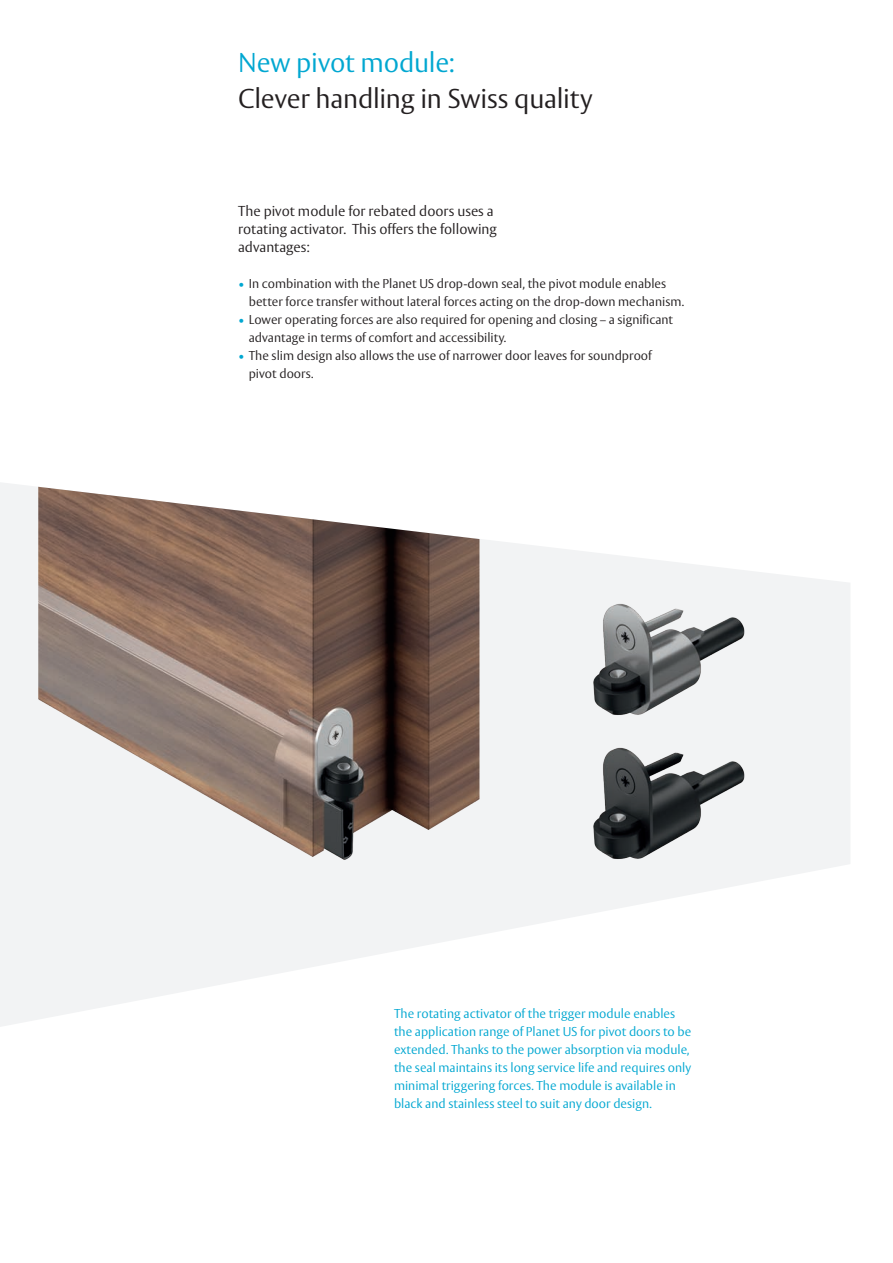
<style>
.page{position:relative;width:893px;height:1263px;background:#fff}
.page>*{position:absolute;margin:0;border:0;box-sizing:border-box;transform-origin:0 0}
.t1{font:300 27px "ASSA Vesta";letter-spacing:-.01em;color:#231f20}
.t2{font:300 27px "ASSA Vesta";letter-spacing:-.01em;color:#00a7d1}
.t3{font:300 14.25px/18px "ASSA Vesta";color:#231f20}
.t4{font:300 12.75px/18px "ASSA Vesta";color:#231f20}
.t5{font:300 12.75px/18px "ASSA Vesta";color:#00a7d1}
.s1{color:#00a7d1}
</style>
<div class="page">
<svg style="left:0;top:483px;width:850px;height:544px"></svg>
<img style="left:38px;top:487px;width:503px;height:440px">
<img style="left:522px;top:584px;width:273px;height:144px">
<img style="left:522px;top:728px;width:273px;height:154px">
<h1 class="t2" style="left:238px;top:46px;width:218px">New pivot module:</h1>
<h1 class="t1" style="left:238px;top:82px;width:356px">Clever handling in Swiss quality</h1>
<p class="t3" style="left:238px;top:203px;width:260px">The pivot module for rebated doors uses a rotating activator. This offers the following advantages:</p>
<p class="t4" style="left:249px;top:275px;width:437px;text-indent:-11px"><span class="s1">•</span> In combination with the Planet US drop-down seal, the pivot module enables better force transfer without lateral forces acting on the drop-down mechanism.</p>
<p class="t4" style="left:249px;top:311px;width:426px;text-indent:-11px"><span class="s1">•</span> Lower operating forces are also required for opening and closing – a significant advantage in terms of comfort and accessibility.</p>
<p class="t4" style="left:249px;top:347px;width:405px;text-indent:-11px"><span class="s1">•</span> The slim design also allows the use of narrower door leaves for soundproof pivot doors.</p>
<p class="t5" style="left:394px;top:1005px;width:299px">The rotating activator of the trigger module enables the application range of Planet US for pivot doors to be extended. Thanks to the power absorption via module, the seal maintains its long service life and requires only minimal triggering forces. The module is available in black and stainless steel to suit any door design.</p>
</div>
